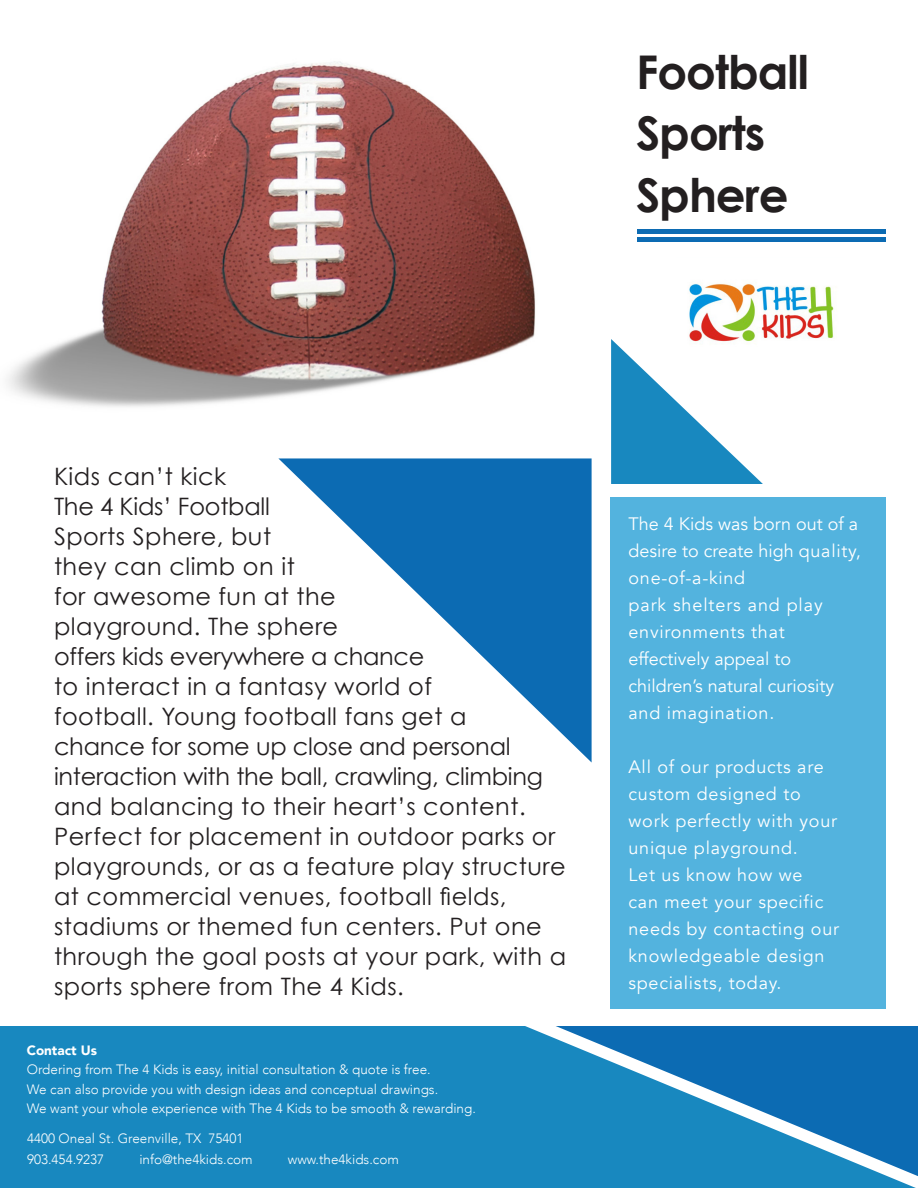
<style>
.page{position:relative;width:918px;height:1188px;background:#fff}
.page>*{position:absolute;margin:0;border:0;box-sizing:border-box;transform-origin:0 0}
.t1{font:700 46.5px/61.5px "Century Gothic";letter-spacing:-.02em;color:#231f20}
.t2{font:24px/30px "Century Gothic";letter-spacing:.02em;color:#231f20}
.t3{font:24px/30px "Century Gothic";letter-spacing:-.01em;color:#231f20}
.t4{font:18px/27px "Avenir";letter-spacing:.04em;color:#fff}
.t5{font:18px/27px "Avenir";color:#fff}
.t6{font:300 13.5px "Avenir";color:#fff}
.t7{font:900 13.5px "Avenir";color:#fff}
</style>
<div class="page">
<div style="left:611px;top:497px;width:275px;height:512px;background:#53b3de"></div>
<svg style="left:278px;top:458px;width:314px;height:305px"></svg>
<hr style="left:638px;top:229px;width:248px;height:4px;background:#0c6bb3">
<hr style="left:638px;top:238px;width:248px;height:4px;background:#0c6bb3">
<img style="left:689px;top:283px;width:146px;height:56px">
<svg style="left:611px;top:339px;width:152px;height:145px"></svg>
<div style="left:0;top:1026px;width:916px;height:162px;background:#1888bf"></div>
<svg style="left:556px;top:1026px;width:362px;height:150px;background:#2483be"></svg>
<img style="left:7px;top:61px;width:528px;height:346px">
<p class="t1" style="left:636px;top:40px;width:174px">Football<br>Sports<br>Sphere</p>
<p class="t3" style="left:54px;top:460px;width:217px">Kids can’t kick<br>The 4 Kids’ Football</p>
<p class="t2" style="left:54px;top:520px;width:286px">Sports Sphere, but<br>they can climb on it<br>for awesome fun at the playground. The sphere</p>
<p class="t3" style="left:54px;top:640px;width:372px">offers kids everywhere a chance</p>
<p class="t2" style="left:54px;top:670px;width:458px">to interact in a fantasy world of football. Young football fans get a chance for some up close and personal</p>
<p class="t3" style="left:54px;top:760px;width:490px">interaction with the ball, crawling, climbing</p>
<p class="t2" style="left:54px;top:790px;width:513px">and balancing to their heart’s content.<br>Perfect for placement in outdoor parks or playgrounds, or as a feature play structure at commercial venues, football fields,</p>
<p class="t2" style="left:54px;top:910px;width:514px">stadiums or themed fun centers. Put one through the goal posts at your park, with a sports sphere from The 4 Kids.</p>
<p class="t7" style="left:27px;top:1039px;width:72px">Contact Us</p>
<p class="t6" style="left:27px;top:1062px;width:406px">Ordering from The 4 Kids is easy, initial consultation &amp; quote is free.</p>
<p class="t6" style="left:27px;top:1081px;width:413px">We can also provide you with design ideas and conceptual drawings.</p>
<p class="t6" style="left:27px;top:1101px;width:451px">We want your whole experience with The 4 Kids to be smooth &amp; rewarding.</p>
<p class="t6" style="left:27px;top:1130px;width:218px">4400 Oneal St. Greenville, TX 75401</p>
<p class="t6" style="left:27px;top:1151px;width:79px">903.454.9237</p>
<p class="t6" style="left:139px;top:1151px;width:115px">info@the4kids.com</p>
<p class="t6" style="left:288px;top:1151px;width:113px">www.the4kids.com</p>
<p class="t5" style="left:629px;top:510px;width:234px">The 4 Kids was born out of a desire to create high quality, one-of-a-kind</p>
<p class="t4" style="left:629px;top:591px;width:196px">park shelters and play</p>
<p class="t4" style="left:629px;top:618px;width:158px">environments that</p>
<p class="t5" style="left:629px;top:645px;width:164px">effectively appeal to</p>
<p class="t5" style="left:629px;top:672px;width:207px">children’s natural curiosity and imagination.</p>
<p class="t4" style="left:629px;top:753px;width:197px">All of our products are custom designed to</p>
<p class="t4" style="left:629px;top:807px;width:210px">work perfectly with your unique playground.</p>
<p class="t4" style="left:629px;top:861px;width:175px">Let us know how we</p>
<p class="t4" style="left:629px;top:888px;width:212px">can meet your specific needs by contacting our knowledgeable design specialists, today.</p>
</div>
